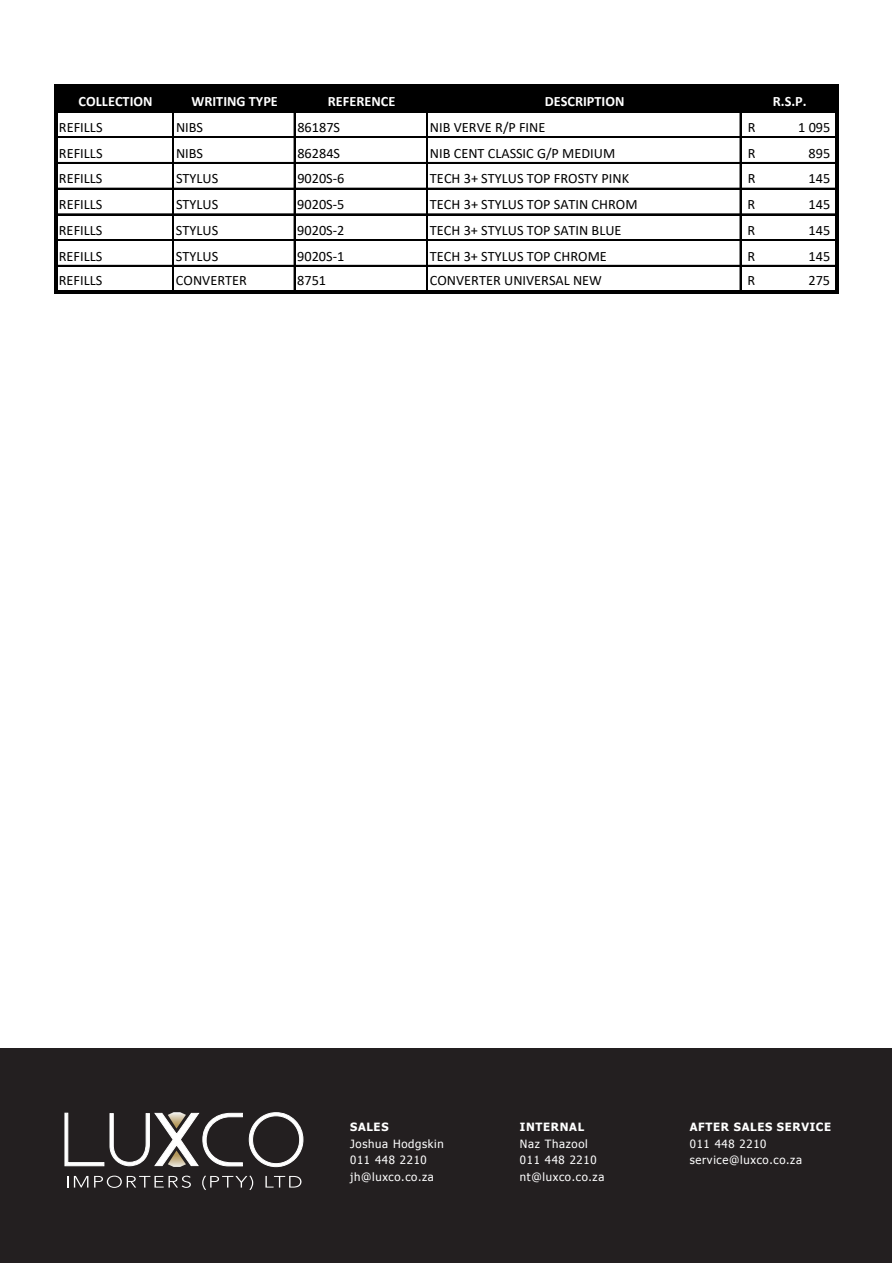
<style>
.page{position:relative;width:893px;height:1263px;background:#fff}
.page>*{position:absolute;margin:0;border:0;box-sizing:border-box;transform-origin:0 0}
.t1{font:14.25px "Calibri";color:#000}
.t2{font:700 14.25px "Calibri";color:#fff}
.t3{font:11.4px "Tahoma";letter-spacing:.06em;color:#fff}
.t4{font:700 11.4px "Tahoma";letter-spacing:.06em;color:#fff}
</style>
<div class="page">
<div style="left:1px;top:1048px;width:891px;height:215px;background:#231f20"></div>
<svg style="left:65px;top:1112px;width:238px;height:55px"></svg>
<svg style="left:74px;top:1176px;width:14px;height:11px"></svg>
<svg style="left:94px;top:1175px;width:97px;height:13px"></svg>
<svg style="left:202px;top:1175px;width:51px;height:15px"></svg>
<svg style="left:265px;top:1176px;width:36px;height:11px"></svg>
<div style="left:57px;top:87px;width:781px;height:25px;background:#000"></div>
<hr style="left:55px;top:84px;width:3px;height:28px;background:#000">
<hr style="left:836px;top:87px;width:3px;height:25px;background:#000">
<hr style="left:58px;top:84px;width:781px;height:3px;background:#000">
<hr style="left:55px;top:111px;width:3px;height:182px;background:#000">
<hr style="left:172px;top:113px;width:1px;height:177px;background:#000">
<hr style="left:173px;top:112px;width:1px;height:178px;background:#000">
<hr style="left:294px;top:112px;width:1px;height:178px;background:#000">
<hr style="left:426px;top:113px;width:1px;height:177px;background:#000">
<hr style="left:427px;top:112px;width:1px;height:178px;background:#000">
<hr style="left:740px;top:112px;width:1px;height:178px;background:#000">
<hr style="left:836px;top:111px;width:3px;height:182px;background:#000">
<hr style="left:58px;top:136px;width:778px;height:1px;background:#000">
<hr style="left:58px;top:137px;width:778px;height:1px;background:#000">
<hr style="left:58px;top:162px;width:778px;height:2px;background:#000">
<hr style="left:58px;top:188px;width:778px;height:2px;background:#000">
<hr style="left:58px;top:214px;width:778px;height:1px;background:#000">
<hr style="left:58px;top:239px;width:778px;height:2px;background:#000">
<hr style="left:58px;top:265px;width:778px;height:2px;background:#000">
<hr style="left:58px;top:290px;width:781px;height:3px;background:#000">
<p class="t2" style="left:79px;top:92px;width:76px">COLLECTION</p>
<p class="t2" style="left:192px;top:92px;width:88px">WRITING TYPE</p>
<p class="t2" style="left:328px;top:92px;width:69px">REFERENCE</p>
<p class="t2" style="left:545px;top:92px;width:81px">DESCRIPTION</p>
<p class="t2" style="left:773px;top:92px;width:35px">R.S.P.</p>
<p class="t1" style="left:59px;top:117px;width:45px">REFILLS</p>
<p class="t1" style="left:176px;top:117px;width:29px">NIBS</p>
<p class="t1" style="left:297px;top:117px;width:44px">86187S</p>
<p class="t1" style="left:430px;top:117px;width:117px">NIB VERVE R/P FINE</p>
<p class="t1" style="left:748px;top:117px;width:9px">R</p>
<p class="t1" style="left:798px;top:117px;width:34px">1 095</p>
<p class="t1" style="left:59px;top:143px;width:45px">REFILLS</p>
<p class="t1" style="left:176px;top:143px;width:29px">NIBS</p>
<p class="t1" style="left:297px;top:143px;width:44px">86284S</p>
<p class="t1" style="left:430px;top:143px;width:187px">NIB CENT CLASSIC G/P MEDIUM</p>
<p class="t1" style="left:748px;top:143px;width:9px">R</p>
<p class="t1" style="left:809px;top:143px;width:23px">895</p>
<p class="t1" style="left:59px;top:169px;width:45px">REFILLS</p>
<p class="t1" style="left:176px;top:169px;width:44px">STYLUS</p>
<p class="t1" style="left:297px;top:169px;width:49px">9020S-6</p>
<p class="t1" style="left:430px;top:169px;width:201px">TECH 3+ STYLUS TOP FROSTY PINK</p>
<p class="t1" style="left:748px;top:169px;width:9px">R</p>
<p class="t1" style="left:809px;top:169px;width:23px">145</p>
<p class="t1" style="left:59px;top:195px;width:45px">REFILLS</p>
<p class="t1" style="left:176px;top:195px;width:44px">STYLUS</p>
<p class="t1" style="left:297px;top:195px;width:49px">9020S-5</p>
<p class="t1" style="left:430px;top:195px;width:209px">TECH 3+ STYLUS TOP SATIN CHROM</p>
<p class="t1" style="left:748px;top:195px;width:9px">R</p>
<p class="t1" style="left:809px;top:195px;width:23px">145</p>
<p class="t1" style="left:59px;top:220px;width:45px">REFILLS</p>
<p class="t1" style="left:176px;top:220px;width:44px">STYLUS</p>
<p class="t1" style="left:297px;top:220px;width:49px">9020S-2</p>
<p class="t1" style="left:430px;top:220px;width:193px">TECH 3+ STYLUS TOP SATIN BLUE</p>
<p class="t1" style="left:748px;top:220px;width:9px">R</p>
<p class="t1" style="left:808px;top:220px;width:23px">145</p>
<p class="t1" style="left:59px;top:246px;width:45px">REFILLS</p>
<p class="t1" style="left:176px;top:246px;width:44px">STYLUS</p>
<p class="t1" style="left:297px;top:246px;width:49px">9020S-1</p>
<p class="t1" style="left:430px;top:246px;width:179px">TECH 3+ STYLUS TOP CHROME</p>
<p class="t1" style="left:748px;top:246px;width:9px">R</p>
<p class="t1" style="left:808px;top:246px;width:23px">145</p>
<p class="t1" style="left:59px;top:270px;width:45px">REFILLS</p>
<p class="t1" style="left:176px;top:270px;width:73px">CONVERTER</p>
<p class="t1" style="left:297px;top:270px;width:30px">8751</p>
<p class="t1" style="left:430px;top:270px;width:174px">CONVERTER UNIVERSAL NEW</p>
<p class="t1" style="left:747px;top:270px;width:9px">R</p>
<p class="t1" style="left:808px;top:270px;width:23px">275</p>
<p class="t4" style="left:350px;top:1119px;width:40px">SALES</p>
<p class="t3" style="left:350px;top:1136px;width:95px">Joshua Hodgskin</p>
<p class="t3" style="left:350px;top:1152px;width:78px">011 448 2210</p>
<p class="t3" style="left:350px;top:1169px;width:85px">jh@luxco.co.za</p>
<p class="t4" style="left:520px;top:1119px;width:66px">INTERNAL</p>
<p class="t3" style="left:520px;top:1136px;width:69px">Naz Thazool</p>
<p class="t3" style="left:520px;top:1152px;width:78px">011 448 2210</p>
<p class="t3" style="left:520px;top:1169px;width:86px">nt@luxco.co.za</p>
<p class="t4" style="left:690px;top:1119px;width:143px">AFTER SALES SERVICE</p>
<p class="t3" style="left:690px;top:1136px;width:78px">011 448 2210</p>
<p class="t3" style="left:690px;top:1152px;width:114px">service@luxco.co.za</p>
</div>
